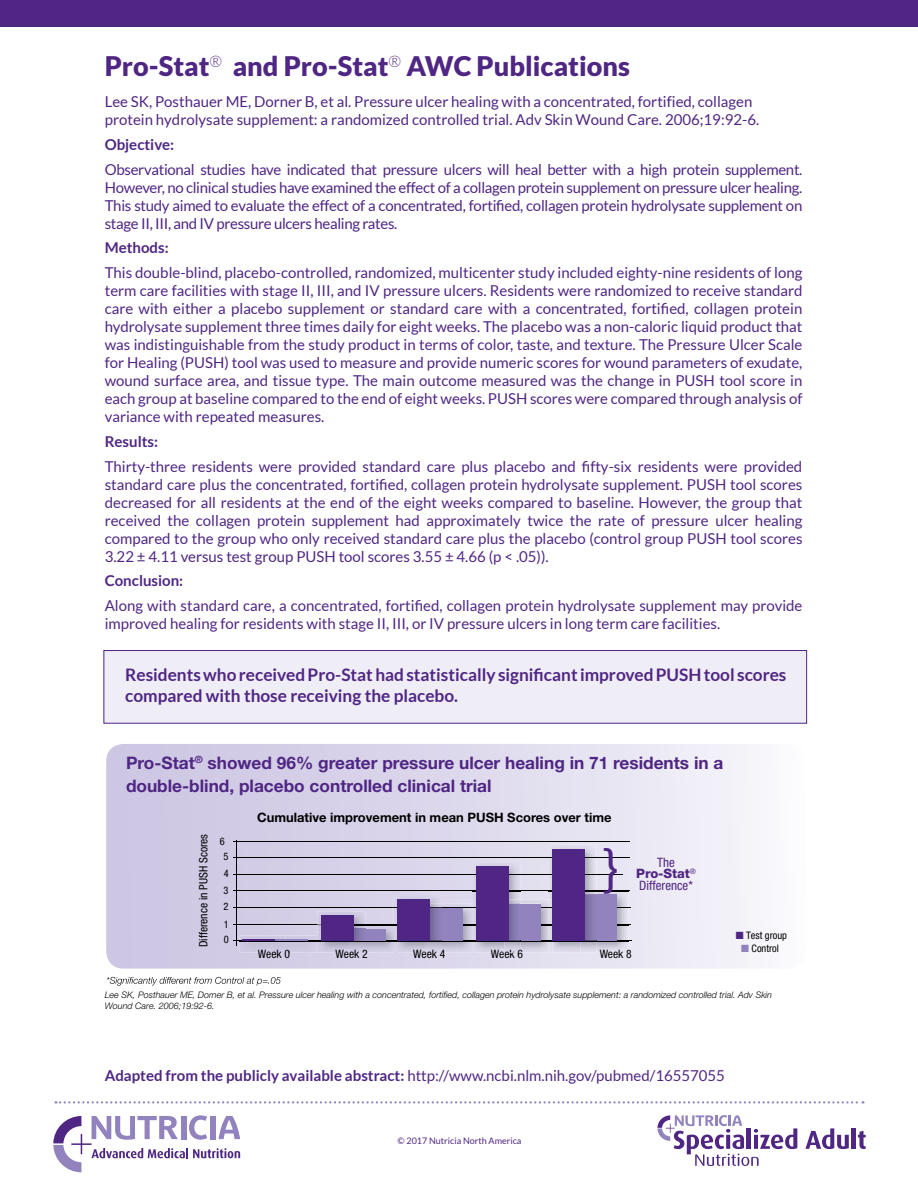
<style>
.page{position:relative;width:918px;height:1188px;background:#fff}
.page>*{position:absolute;margin:0;border:0;box-sizing:border-box;transform-origin:0 0}
.t1{font:49.2px "Helvetica Neue LT Std";color:#4f2683}
.t2{font:900 27px "Lato";color:#4f2683}
.t3{font:700 17.25px/20.7px "Lato";color:#4f2683}
.t4{font:700 17.25px/23px "Helvetica Neue LT Std";color:#4f2683}
.t5{font:15px/18px "Lato";color:#4f2683;text-align:justify}
.t6{font:700 15px "Lato";color:#4f2683}
.t7{font:700 12.9px "Helvetica Neue LT Std";color:#000}
.t8{font:800 12.9px/11.7px "Helvetica Neue";color:#4f2683;text-align:center}
.t9{font:condensed 12.9px "Helvetica Neue LT Std";color:#4f2683}
.t10{font:condensed 11.7px "Helvetica Neue LT Std";color:#000}
.t11{font:condensed 10.35px/14.5px "Helvetica Neue LT Std";color:#000}
.t12{font:italic 300 9px/10.8px "Helvetica Neue";color:#000}
.t13{font:9px "Lato";color:#4f2683}
.s1{font-family:"Helvetica Neue LT Std";font-weight:400;font-stretch:condensed}
.s2{color:#4f2683}
.s3{color:#9283be}
.s4{font-weight:700}
</style>
<div class="page">
<svg style="left:805px;top:1128px;width:44px;height:21px"></svg>
<hr style="left:852px;top:1128px;width:4px;height:21px;background:#4f2683">
<svg style="left:858px;top:1131px;width:8px;height:18px"></svg>
<svg style="left:657px;top:1115px;width:140px;height:51px"></svg>
<div style="left:0;top:0;width:918px;height:26px;background:#4f2683"></div>
<svg style="left:56px;top:1101px;width:807px;height:3px"></svg>
<svg style="left:53px;top:1115px;width:187px;height:57px"></svg>
<div style="left:104px;top:650px;width:703px;height:74px;background:#efedf6;border:1px solid #4f2683"></div>
<svg style="left:106px;top:744px;width:649px;height:225px;background:#dcd8eb"></svg>
<svg style="left:107px;top:977px;width:174px;height:9px"></svg>
<hr style="left:236px;top:841px;width:1px;height:105px;background:#000">
<hr style="left:233px;top:841px;width:397px;height:1px;background:#000">
<hr style="left:233px;top:874px;width:390px;height:1px;background:#000">
<hr style="left:233px;top:857px;width:396px;height:1px;background:#000">
<img style="left:442px;top:904px;width:30px;height:21px">
<div style="left:430px;top:908px;width:32px;height:33px;background:#9283be"></div>
<img style="left:520px;top:900px;width:28px;height:25px">
<div style="left:508px;top:904px;width:33px;height:37px;background:#9283be"></div>
<img style="left:596px;top:890px;width:33px;height:35px">
<div style="left:585px;top:894px;width:32px;height:47px;background:#9283be"></div>
<img style="left:317px;top:912px;width:48px;height:13px">
<div style="left:321px;top:916px;width:33px;height:25px;background:#4f2683"></div>
<img style="left:394px;top:895px;width:48px;height:30px">
<img style="left:430px;top:908px;width:12px;height:17px">
<div style="left:398px;top:899px;width:32px;height:42px;background:#4f2683"></div>
<img style="left:472px;top:862px;width:48px;height:63px">
<img style="left:472px;top:874px;width:48px;height:1px">
<img style="left:472px;top:904px;width:2px;height:21px">
<img style="left:508px;top:904px;width:12px;height:21px">
<div style="left:476px;top:866px;width:32px;height:75px;background:#4f2683"></div>
<img style="left:548px;top:845px;width:48px;height:80px">
<img style="left:548px;top:874px;width:48px;height:1px">
<img style="left:548px;top:857px;width:48px;height:1px">
<img style="left:585px;top:890px;width:11px;height:4px">
<svg style="left:233px;top:891px;width:397px;height:1px"></svg>
<svg style="left:233px;top:907px;width:397px;height:1px"></svg>
<svg style="left:233px;top:925px;width:398px;height:33px"></svg>
<img style="left:585px;top:894px;width:11px;height:47px">
<div style="left:552px;top:849px;width:33px;height:92px;background:#4f2683"></div>
<p class="t2" style="left:105px;top:50px;width:527px">Pro-Stat<sup>®</sup> and Pro-Stat<sup>®</sup> AWC Publications</p>
<p class="t5" style="left:105px;top:93px;width:656px">Lee SK, Posthauer ME, Dorner B, et al. Pressure ulcer healing with a concentrated, fortified, collagen protein hydrolysate supplement: a randomized controlled trial. Adv Skin Wound Care. 2006;19:92-6.</p>
<p class="t6" style="left:105px;top:136px;width:71px">Objective:</p>
<p class="t5" style="left:105px;top:160px;width:699px">Observational studies have indicated that pressure ulcers will heal better with a high protein supplement.<br>However, no clinical studies have examined the effect of a collagen protein supplement on pressure ulcer healing.<br>This study aimed to evaluate the effect of a concentrated, fortified, collagen protein hydrolysate supplement on stage II, III, and IV pressure ulcers healing rates.</p>
<p class="t6" style="left:105px;top:239px;width:65px">Methods:</p>
<p class="t5" style="left:105px;top:264px;width:699px">This double-blind, placebo-controlled, randomized, multicenter study included eighty-nine residents of long term care facilities with stage II, III, and IV pressure ulcers. Residents were randomized to receive standard care with either a placebo supplement or standard care with a concentrated, fortified, collagen protein hydrolysate supplement three times daily for eight weeks. The placebo was a non-caloric liquid product that was indistinguishable from the study product in terms of color, taste, and texture. The Pressure Ulcer Scale for Healing (PUSH) tool was used to measure and provide numeric scores for wound parameters of exudate, wound surface area, and tissue type. The main outcome measured was the change in PUSH tool score in each group at baseline compared to the end of eight weeks. PUSH scores were compared through analysis of variance with repeated measures.</p>
<p class="t6" style="left:105px;top:433px;width:55px">Results:</p>
<p class="t5" style="left:105px;top:457px;width:699px">Thirty-three residents were provided standard care plus placebo and fifty-six residents were provided standard care plus the concentrated, fortified, collagen protein hydrolysate supplement. PUSH tool scores decreased for all residents at the end of the eight weeks compared to baseline. However, the group that received the collagen protein supplement had approximately twice the rate of pressure ulcer healing compared to the group who only received standard care plus the placebo (control group PUSH tool scores 3.22 ± 4.11 versus test group PUSH tool scores 3.55 ± 4.66 (p &lt; .05)).</p>
<p class="t6" style="left:105px;top:572px;width:80px">Conclusion:</p>
<p class="t5" style="left:105px;top:597px;width:699px">Along with standard care, a concentrated, fortified, collagen protein hydrolysate supplement may provide improved healing for residents with stage II, III, or IV pressure ulcers in long term care facilities.</p>
<p class="t3" style="left:125px;top:664px;width:663px">Residents who received Pro-Stat had statistically significant improved PUSH tool scores compared with those receiving the placebo.</p>
<p class="t4" style="left:126px;top:751px;width:599px">Pro-Stat<sup>®</sup> showed 96% greater pressure ulcer healing in 71 residents in a double-blind, placebo controlled clinical trial</p>
<p class="t7" style="left:257px;top:809px;width:356px">Cumulative improvement in mean PUSH Scores over time</p>
<p class="t10" style="left:197px;top:947px;width:115px;rotate:-90deg">Difference in PUSH Scores</p>
<p class="t11" style="left:220px;top:834px;width:10px;text-align:center">6<br>5</p>
<p class="t1" style="left:603px;top:837px;width:18px">}</p>
<p class="t8" style="left:636px;top:856px;width:61px"><span class="s1">The<br></span>Pro-Stat<sup>®</sup></p>
<p class="t11" style="left:223px;top:865px;width:7px;line-height:17px">4<br>3</p>
<p class="t11" style="left:223px;top:897px;width:7px;line-height:17.9px">2<br>1</p>
<p class="t11" style="left:224px;top:932px;width:6px">0</p>
<p class="t9" style="left:639px;top:878px;width:55px">Difference*</p>
<p class="t10" style="left:258px;top:947px;width:34px">Week 0</p>
<p class="t10" style="left:336px;top:947px;width:34px">Week 2</p>
<p class="t10" style="left:413px;top:947px;width:34px">Week 4</p>
<p class="t10" style="left:491px;top:947px;width:34px">Week 6</p>
<p class="t10" style="left:600px;top:947px;width:34px">Week 8</p>
<p class="t11" style="left:736px;top:928px;width:53px"><span class="s2">■</span> Test group</p>
<p class="t11" style="left:741px;top:941px;width:39px"><span class="s3">■</span> Control</p>
<p class="t12" style="left:105px;top:989px;width:669px">Lee SK, Posthauer ME, Dorner B, et al. Pressure ulcer healing with a concentrated, fortified, collagen protein hydrolysate supplement: a randomized controlled trial. Adv Skin<br>Wound Care. 2006;19:92-6.</p>
<p class="t5" style="left:105px;top:1067px;width:622px"><span class="s4">Adapted from the publicly available abstract:</span> http://www.ncbi.nlm.nih.gov/pubmed/16557055</p>
<p class="t13" style="left:398px;top:1136px;width:125px">© 2017 Nutricia North America</p>
</div>
